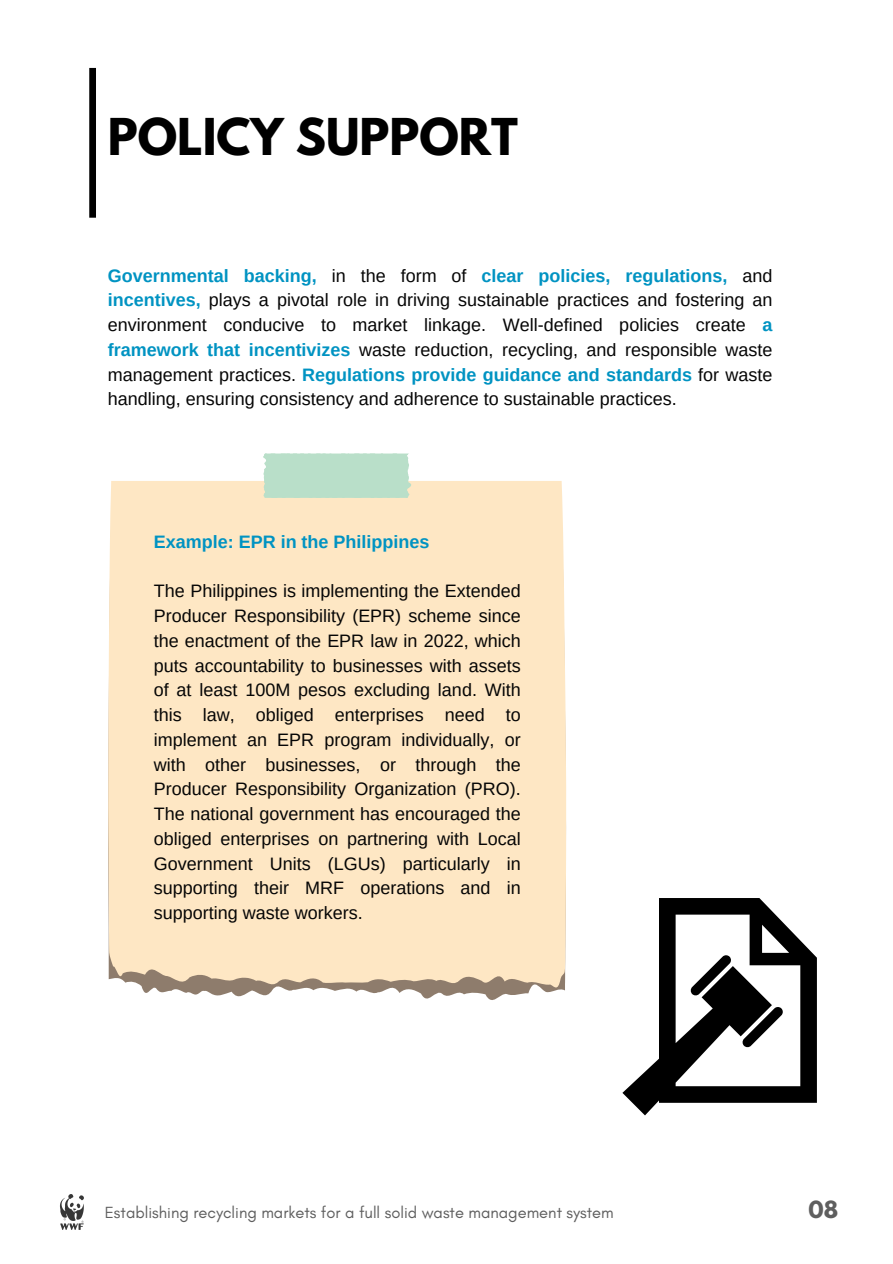
<style>
.page{position:relative;width:893px;height:1264px;background:#fff}
.page>*{position:absolute;margin:0;border:0;box-sizing:border-box;transform-origin:0 0}
.t1{font:700 45px "League Spartan";color:#000}
.t2{font:700 21px "League Spartan";color:#5e5e5e}
.t3{font:18px/24.8px "Arimo";color:#050505;text-align:justify}
.t4{font:700 18px "Arimo";color:#0093c2}
.t5{font:16.5px "Glacial Indifference";color:#5e5e5e}
.s1{font-weight:700;color:#0093c2}
</style>
<div class="page">
<div style="left:89px;top:68px;width:7px;height:150px;background:#000"></div>
<div style="left:108px;top:481px;width:458px;height:511px;background:#fee7c4"></div>
<svg style="left:262px;top:453px;width:151px;height:45px;background:#bce0ca"></svg>
<svg style="left:622px;top:898px;width:194px;height:217px"></svg>
<img style="left:60px;top:1194px;width:24px;height:35px">
<p class="t1" style="left:108px;top:115px;width:411px">POLICY SUPPORT</p>
<p class="t3" style="left:108px;top:263px;width:666px"><span class="s1">Governmental backing,</span> in the form of <span class="s1">clear policies, regulations,</span> and <span class="s1">incentives,</span> plays a pivotal role in driving sustainable practices and fostering an environment conducive to market linkage. Well-defined policies create <span class="s1">a framework that incentivizes</span> waste reduction, recycling, and responsible waste management practices. <span class="s1">Regulations provide guidance and standards</span> for waste handling, ensuring consistency and adherence to sustainable practices.</p>
<p class="t4" style="left:154px;top:531px;width:277px">Example: EPR in the Philippines</p>
<p class="t3" style="left:154px;top:579px;width:368px">The Philippines is implementing the Extended Producer Responsibility (EPR) scheme since the enactment of the EPR law in 2022, which puts accountability to businesses with assets of at least 100M pesos excluding land. With this law, obliged enterprises need to implement an EPR program individually, or with other businesses, or through the Producer Responsibility Organization (PRO).<br>The national government has encouraged the obliged enterprises on partnering with Local Government Units (LGUs) particularly in supporting their MRF operations and in supporting waste workers.</p>
<p class="t5" style="left:105px;top:1202px;width:510px">Establishing recycling markets for a full solid waste management system</p>
<p class="t2" style="left:808px;top:1198px;width:31px">08</p>
</div>
